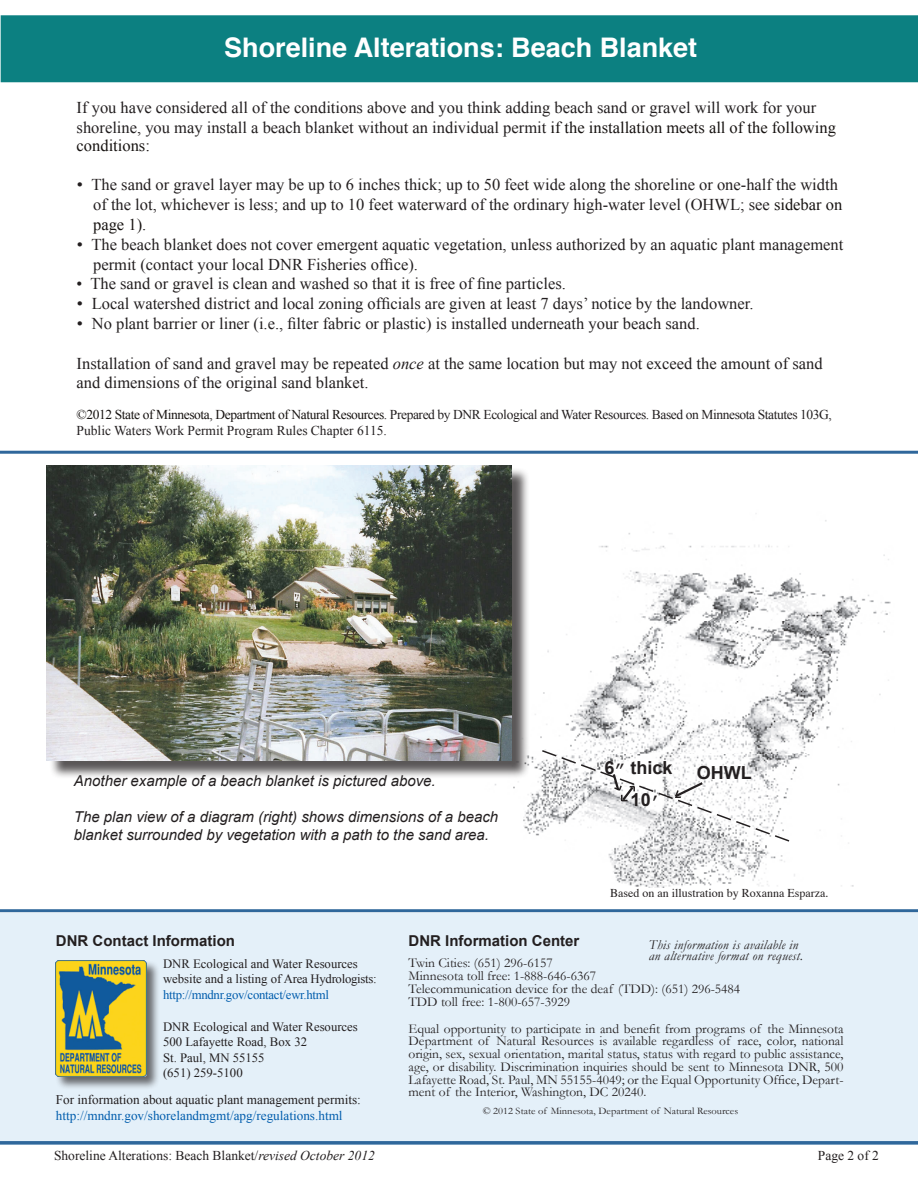
<style>
.page{position:relative;width:918px;height:1188px;background:#fff}
.page>*{position:absolute;margin:0;border:0;box-sizing:border-box;transform-origin:0 0}
.t1{font:700 27px "Helvetica";color:#fff}
.t2{font:700 18px "Arial";color:#231f20}
.t3{font:16.5px/19.8px "Times New Roman";color:#231f20}
.t4{font:16.5px "Times New Roman";color:#171311}
.t5{font:italic 15px/18px "Arial";color:#231f20}
.t6{font:700 15px "Arial";color:#231f20}
.t7{font:13.5px/12.8px "Garamond";color:#231f20}
.t8{font:13.5px/16.2px "Times New Roman";letter-spacing:-.03em;color:#231f20}
.t9{font:italic 13.5px/10.5px "Garamond";letter-spacing:.02em;color:#231f20}
.t10{font:13.5px "Times New Roman";color:#231f20}
.t11{font:13.2px "Times New Roman";color:#015dad}
.t12{font:13.2px "Times New Roman";color:#231f20}
.t13{font:12.75px/15.6px "Times New Roman";color:#231f20}
.t14{font:12.75px "Times New Roman";letter-spacing:-.02em;color:#015dad}
.t15{font:12px "Times";color:#231f20}
.t16{font:10.05px "Garamond";color:#231f20;scale:1.05 1}
.s1{color:#171311}
.s2{font-style:italic}
.s3{font-family:"Courier New"}
</style>
<div class="page">
<div style="left:1px;top:16px;width:917px;height:66px;background:#0c8081"></div>
<div style="left:1px;top:15px;width:917px;height:67px;border:2px solid #0c8081"></div>
<svg style="left:0;top:451px;width:918px;height:3px;background:#4275a4"></svg>
<img style="left:495px;top:513px;width:396px;height:375px">
<svg style="left:0;top:909px;width:918px;height:3px;background:#3e72a2"></svg>
<div style="left:0;top:913px;width:918px;height:231px;background:#e4f0f9"></div>
<svg style="left:540px;top:749px;width:251px;height:94px"></svg>
<div style="left:49px;top:468px;width:481px;height:312px;background:#231f20;opacity:.75"></div>
<img style="left:47px;top:465px;width:464px;height:296px">
<svg style="left:0;top:1141px;width:918px;height:4px;background:#4578a6"></svg>
<div style="left:55px;top:960px;width:106px;height:130px;background:#231f20;opacity:.65"></div>
<img style="left:56px;top:960px;width:91px;height:116px">
<h1 class="t1" style="left:224px;top:23px;width:475px">Shoreline Alterations: Beach Blanket</h1>
<p class="t3" style="left:77px;top:97px;width:761px">If you have considered all of the conditions above and you think adding beach sand or gravel will work for your shoreline, you may install a beach blanket without an individual permit <span class="s1">if the installation meets all of the following</span></p>
<p class="t4" style="left:77px;top:134px;width:75px">conditions:</p>
<p class="t3" style="left:93px;top:175px;width:751px;text-indent:-17px">• The sand or gravel layer may be up to 6 inches thick; up to 50 feet wide along the shoreline or one-half the width of the lot, whichever is less; and up to 10 feet waterward of the ordinary high-water level (OHWL; see <span class="s1">sidebar on page 1)</span>.</p>
<p class="t3" style="left:93px;top:234px;width:752px;text-indent:-17px">• The beach blanket does not cover emergent aquatic vegetation, unless authorized by an aquatic plant management permit (contact your local DNR Fisheries office).</p>
<p class="t3" style="left:77px;top:274px;width:491px">• The sand or gravel is clean and washed so that it is free of fine particles.</p>
<p class="t3" style="left:77px;top:294px;width:678px">• Local watershed district and local zoning officials are given at least 7 days’ notice by the landowner.</p>
<p class="t3" style="left:77px;top:313px;width:625px">• No plant barrier or liner (i.e., filter fabric or plastic) is installed underneath your beach sand.</p>
<p class="t3" style="left:77px;top:353px;width:747px">Installation of sand and gravel may be repeated <span class="s2">once</span> at the same location but may not exceed the amount of sand and dimensions of the original sand blanket.</p>
<p class="t8" style="left:77px;top:406px;width:757px"><span class="s1">©2012 State of Minnesota, Department of Natural Resources</span>. Prepared by DNR Ecological and Water Resources. Based on Minnesota Statutes 103G,<br>Public Waters Work Permit Program Rules Chapter 6115.</p>
<p class="t5" style="left:74px;top:772px;width:363px">Another example of a beach blanket is pictured above.</p>
<p class="t5" style="left:74px;top:808px;width:426px">The plan view of a diagram (right) shows dimensions of a beach blanket surrounded by vegetation with a path to the sand area.</p>
<p class="t2" style="left:605px;top:756px;width:69px">6<span class="s3">”</span> thick</p>
<p class="t2" style="left:697px;top:761px;width:56px">OHWL</p>
<p class="t2" style="left:631px;top:788px;width:32px">10<span class="s3">’</span></p>
<p class="t15" style="left:610px;top:881px;width:220px">Based on an illustration by Roxanna Esparza.</p>
<p class="t6" style="left:56px;top:931px;width:181px">DNR Contact Information</p>
<p class="t13" style="left:163px;top:955px;width:215px">DNR Ecological and Water Resources website and a listing of Area Hydrologists:</p>
<p class="t14" style="left:163px;top:986px;width:168px">http://mndnr.gov/contact/ewr.html</p>
<p class="t13" style="left:163px;top:1018px;width:196px">DNR Ecological and Water Resources<br>500 Lafayette Road, Box 32<br>St. Paul, MN 55155<br>(651) 259-5100</p>
<p class="t12" style="left:56px;top:1091px;width:307px">For information about aquatic plant management permits:</p>
<p class="t11" style="left:56px;top:1107px;width:288px">http://mndnr.gov/shorelandmgmt/apg/regulations.html</p>
<p class="t10" style="left:54px;top:1147px;width:322px">Shoreline Alterations: Beach Blanket/<span class="s2">revised October 2012</span></p>
<p class="t6" style="left:409px;top:931px;width:172px">DNR Information Center</p>
<p class="t7" style="left:409px;top:956px;width:333px">Twin Cities: (651) 296-6157<br>Minnesota toll free: 1-888-646-6367<br>Telecommunication device for the deaf (TDD): (651) 296-5484<br>TDD toll free: 1-800-657-3929</p>
<p class="t7" style="left:409px;top:1022px;width:437px;text-align:justify">Equal opportunity to participate in and benefit from programs of the Minnesota Department of Natural Resources is available regardless of race, color, national origin, sex, sexual orientation, marital status, status with regard to public assistance, age, or disability. Discrimination inquiries should be sent to Minnesota DNR, 500<br>Lafayette Road, St. Paul, MN 55155-4049; or the Equal Opportunity Office, Depart&shy;ment of the Interior, Washington, DC 20240.</p>
<p class="t16" style="left:483px;top:1104px;width:245px">© 2012 State of Minnesota, Department of Natural Resources</p>
<p class="t9" style="left:649px;top:940px;width:156px">This information is available in an alternative format on request.</p>
<p class="t8" style="left:818px;top:1148px;width:63px">Page 2 of 2</p>
</div>
